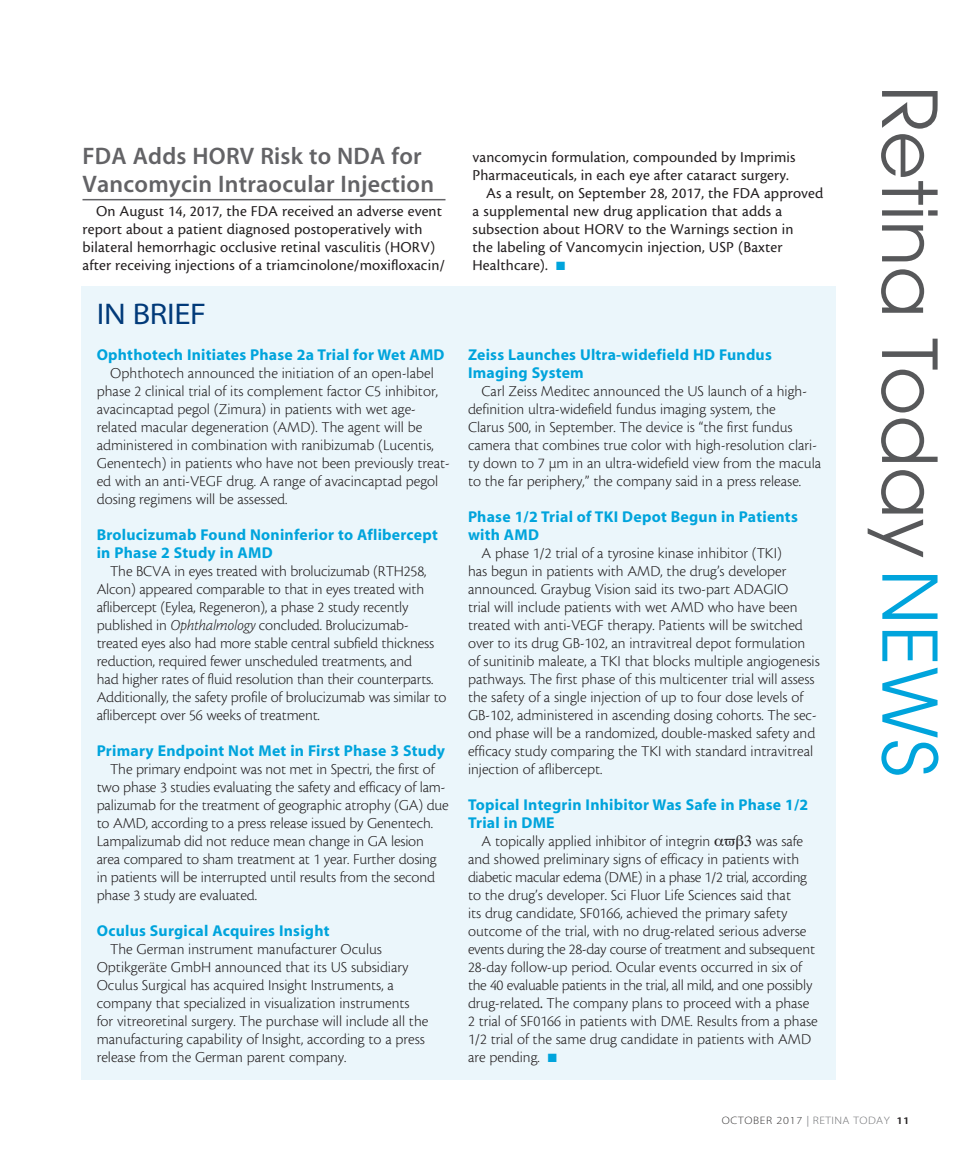
<style>
.page{position:relative;width:972px;height:1161px;background:#fff}
.page>*{position:absolute;margin:0;border:0;box-sizing:border-box;transform-origin:0 0}
.body{font:30px "Myriad MM 400 700";letter-spacing:-.01em;color:#013a79}
.News_head{font:24px/28.5px "Myriad MM 565 600";letter-spacing:.01em;color:#636366}
.body-2{font:15.75px/18px "Cronos MM 250 10";color:#231f20}
.body-3{font:15.75px/18px "Cronos MM 408 10";letter-spacing:.01em;color:#231f20}
.subhead_question{font:15.75px/18px "Myriad MM 700 600";letter-spacing:.015em;color:#00a4dc}
.t1{font:10.8px "Myriad MM 215 600";letter-spacing:.05em;color:#312f30;scale:1.11 1}
.s1{font-family:"Cronos MM It 250 10"}
.s2{color:#00a4dc}
.s3{font-family:"Cronos MM 408 10"}
.s4{font-family:"Myriad MM 400 600";color:#939598}
.s5{color:#6c6d70}
.s6{font-family:"Myriad MM 565 600";font-size:10.2px;color:#231f20}
</style>
<div class="page">
<svg style="left:868px;top:91px;width:70px;height:466px"></svg>
<svg style="left:881px;top:575px;width:58px;height:200px"></svg>
<hr style="left:82px;top:199px;width:364px;height:1px;background:#636366">
<div style="left:82px;top:287px;width:754px;height:793px;background:#ebf6fb"></div>
<svg style="left:715px;top:839px;width:9px;height:7px"></svg>
<svg style="left:737px;top:835px;width:6px;height:14px"></svg>
<p class="News_head" style="left:82px;top:143px;width:353px">FDA Adds HORV Risk to NDA for<br>Vancomycin Intraocular Injection</p>
<p class="body-3" style="left:82px;top:202px;width:364px;text-indent:14px">On August 14, 2017, the FDA received an adverse event report about a patient diagnosed postoperatively with bilateral hemorrhagic occlusive retinal vasculitis (HORV) after receiving injections of a triamcinolone/moxifloxacin/</p>
<p class="body" style="left:97px;top:300px;width:111px">IN BRIEF</p>
<p class="subhead_question" style="left:97px;top:347px;width:349px">Ophthotech Initiates Phase 2a Trial for Wet AMD</p>
<p class="body-2" style="left:97px;top:364px;width:355px;text-indent:14px">Ophthotech announced the initiation of an open-label phase 2 clinical trial of its complement factor C5 inhibitor, avacincaptad pegol (Zimura) in patients with wet age&shy;related macular degeneration (AMD). The agent will be administered in combination with ranibizumab (Lucentis, Genentech) in patients who have not been previously treat&shy;ed with an anti-VEGF drug. A range of avacincaptad pegol dosing regimens will be assessed.</p>
<p class="subhead_question" style="left:97px;top:527px;width:343px">Brolucizumab Found Noninferior to Aflibercept in Phase 2 Study in AMD</p>
<p class="body-2" style="left:97px;top:562px;width:351px;text-indent:14px">The BCVA in eyes treated with brolucizumab (RTH258, Alcon) appeared comparable to that in eyes treated with aflibercept (Eylea, Regeneron), a phase 2 study recently published in <span class="s1">Ophthalmology</span> concluded. Brolucizumab&shy;treated eyes also had more stable central subfield thickness reduction, required fewer unscheduled treatments, and<br>had higher rates of fluid resolution than their counterparts.<br>Additionally, the safety profile of brolucizumab was similar to aflibercept over 56 weeks of treatment.</p>
<p class="subhead_question" style="left:97px;top:743px;width:350px">Primary Endpoint Not Met in First Phase 3 Study</p>
<p class="body-2" style="left:97px;top:760px;width:354px;text-indent:14px">The primary endpoint was not met in Spectri, the first of two phase 3 studies evaluating the safety and efficacy of lam&shy;palizumab for the treatment of geographic atrophy (GA) due to AMD, according to a press release issued by Genentech.<br>Lampalizumab did not reduce mean change in GA lesion area compared to sham treatment at 1 year. Further dosing in patients will be interrupted until results from the second phase 3 study are evaluated.</p>
<p class="subhead_question" style="left:97px;top:923px;width:234px">Oculus Surgical Acquires Insight</p>
<p class="body-2" style="left:97px;top:940px;width:333px;text-indent:14px">The German instrument manufacturer Oculus Optikgeräte GmbH announced that its US subsidiary Oculus Surgical has acquired Insight Instruments, a company that specialized in visualization instruments for vitreoretinal surgery. The purchase will include all the manufacturing capability of Insight, according to a press release from the German parent company.</p>
<p class="body-3" style="left:472px;top:148px;width:325px">vancomycin formulation, compounded by Imprimis<br>Pharmaceuticals, in each eye after cataract surgery.</p>
<p class="body-3" style="left:472px;top:184px;width:352px;text-indent:14px">As a result, on September 28, 2017, the FDA approved a supplemental new drug application that adds a subsection about HORV to the Warnings section in<br>the labeling of Vancomycin injection, USP (Baxter Healthcare). <span class="s2">■</span></p>
<p class="subhead_question" style="left:468px;top:347px;width:305px">Zeiss Launches Ultra-widefield HD Fundus<br>Imaging System</p>
<p class="body-2" style="left:468px;top:382px;width:355px;text-indent:14px">Carl Zeiss Meditec announced the US launch of a high&shy;definition ultra-widefield fundus imaging system, the<br>Clarus 500, in September. The device is “the first fundus camera that combines true color with high-resolution clari&shy;ty down to 7 µm in an ultra-widefield view from the macula to the far periphery,” the company said in a press release.</p>
<p class="subhead_question" style="left:468px;top:509px;width:331px">Phase 1/2 Trial of TKI Depot Begun in Patients with AMD</p>
<p class="body-2" style="left:468px;top:544px;width:353px;text-indent:14px">A phase 1/2 trial of a tyrosine kinase inhibitor (TKI)<br>has begun in patients with AMD, the drug’s developer announced. Graybug Vision said its two-part ADAGIO<br>trial will include patients with wet AMD who have been treated with anti-VEGF therapy. Patients will be switched over to its drug GB-102, an intravitreal depot formulation of sunitinib maleate, a TKI that blocks multiple angiogenesis pathways. The first phase of this multicenter trial will assess the safety of a single injection of up to four dose levels of GB-102, administered in ascending dosing cohorts. The sec&shy;ond phase will be a randomized, double-masked safety and efficacy study comparing the TKI with standard intravitreal injection of aflibercept.</p>
<p class="subhead_question" style="left:468px;top:797px;width:342px">Topical Integrin Inhibitor Was Safe in Phase 1/2<br>Trial in DME</p>
<p class="body-2" style="left:468px;top:832px;width:351px;text-indent:14px">A topically applied inhibitor of integrin ❖ ✓ was safe and showed preliminary signs of efficacy in patients with diabetic macular edema (DME) in a phase 1/2 trial, according to the drug’s developer. Sci Fluor Life Sciences said that<br>its drug candidate, SF0166, achieved the primary safety outcome of the trial, with no drug-related serious adverse events during the 28-day course of treatment and subsequent 28-day follow-up period. Ocular events occurred in six of the 40 evaluable patients in the trial, all mild, and one possibly drug-related<span class="s3">.</span> The company plans to proceed with a phase 2 trial of SF0166 in patients with DME. Results from a phase 1/2 trial of the same drug candidate in patients with AMD are pending. <span class="s2">■</span></p>
<p class="t1" style="left:722px;top:1115px;width:171px">OCTOBER 2017 <span class="s4">|</span> <span class="s5">RETINA TODAY</span> <span class="s6">11</span></p>
</div>
